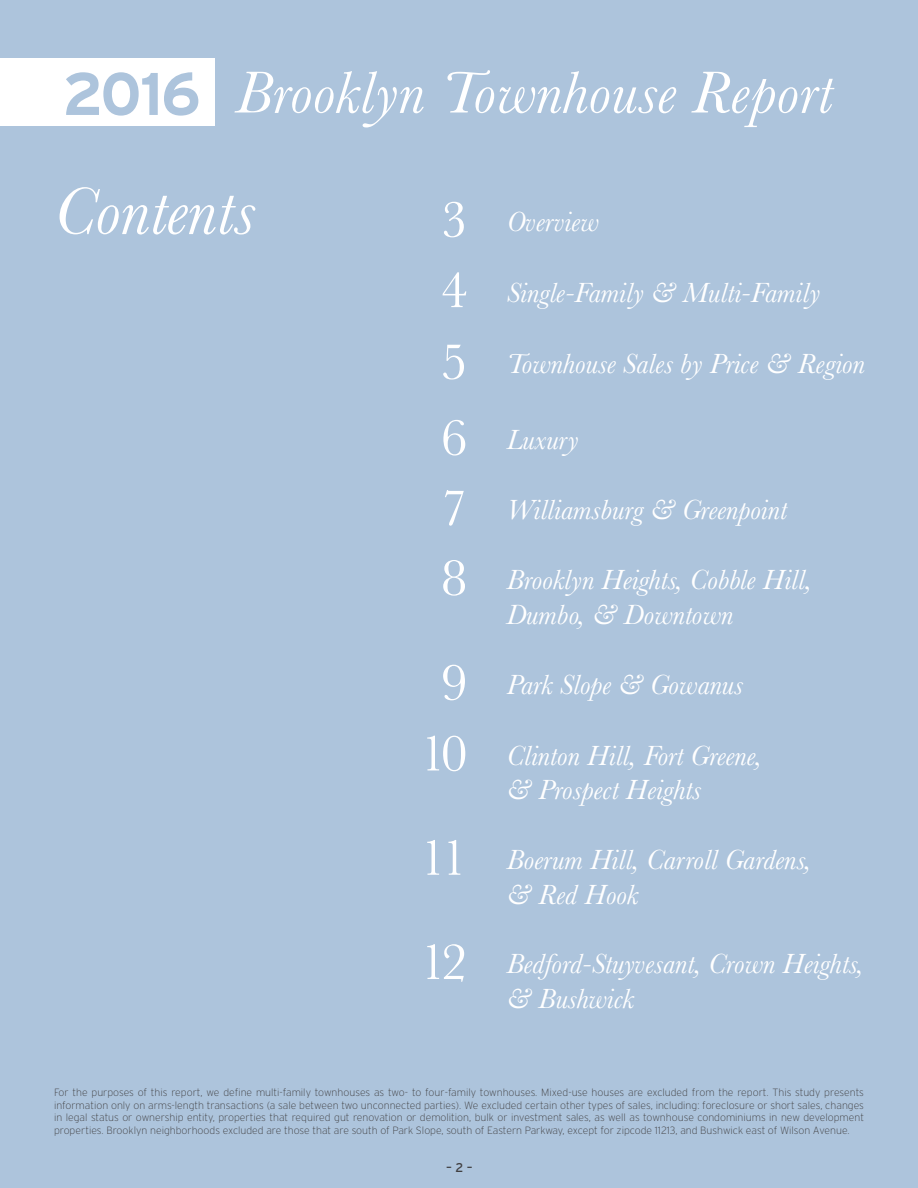
<style>
.page{position:relative;width:918px;height:1188px;background:#adc4dc}
.page>*{position:absolute;margin:0;border:0;box-sizing:border-box;transform-origin:0 0}
.t1{font:italic 69px "Baskerville";color:#fff}
.t2{font:italic 61.5px "Baskerville";letter-spacing:.005em;color:#fff}
.t3{font:53.1px/70.7px "Baskerville";color:#fff}
.t4{font:italic 28.8px/34.5px "Baskerville";color:#fff}
.t5{font:12.75px "Interstate";color:#414042}
.t6{font:200 10.5px/12.6px "Interstate";color:#414042;text-align:justify}
.s1{font-family:"Interstate";font-weight:700;font-style:normal;font-size:60px;color:#adc4dc}
</style>
<div class="page">
<div style="left:0;top:58px;width:214px;height:68px;background:#fff"></div>
<h2 class="t2" style="left:62px;top:52px;width:772px"><span class="s1">2016</span> Brooklyn Townhouse Report</h2>
<h1 class="t1" style="left:54px;top:165px;width:203px">Contents</h1>
<h3 class="t3" style="left:441px;top:185px;width:28px">3<br>4</h3>
<h3 class="t3" style="left:441px;top:327px;width:28px">5</h3>
<h3 class="t3" style="left:441px;top:403px;width:28px;line-height:70.2px">6<br>7</h3>
<h3 class="t3" style="left:441px;top:543px;width:28px">8</h3>
<h3 class="t3" style="left:441px;top:648px;width:28px">9</h3>
<h3 class="t3" style="left:420px;top:702px;width:49px;line-height:104.2px">10<br>11</h3>
<h3 class="t3" style="left:420px;top:927px;width:49px">12</h3>
<h3 class="t4" style="left:507px;top:204px;width:94px">Overview</h3>
<h3 class="t4" style="left:507px;top:275px;width:315px">Single-Family &amp; Multi-Family</h3>
<h3 class="t4" style="left:507px;top:347px;width:360px">Townhouse Sales by Price &amp; Region</h3>
<h3 class="t4" style="left:507px;top:423px;width:73px">Luxury</h3>
<h3 class="t4" style="left:507px;top:493px;width:282px">Williamsburg &amp; Greenpoint</h3>
<h3 class="t4" style="left:507px;top:563px;width:307px">Brooklyn Heights, Cobble Hill,<br>Dumbo, &amp; Downtown</h3>
<h3 class="t4" style="left:507px;top:667px;width:238px">Park Slope &amp; Gowanus</h3>
<h3 class="t4" style="left:507px;top:738px;width:257px">Clinton Hill, Fort Greene, &amp; Prospect Heights</h3>
<h3 class="t4" style="left:507px;top:843px;width:306px">Boerum Hill, Carroll Gardens, &amp; Red Hook</h3>
<h3 class="t4" style="left:507px;top:947px;width:359px">Bedford-Stuyvesant, Crown Heights, &amp; Bushwick</h3>
<p class="t6" style="left:54px;top:1086px;width:812px">For the purposes of this report, we define multi-family townhouses as two- to four-family townhouses. Mixed-use houses are excluded from the report. This study presents information only on arms-length transactions (a sale between two unconnected parties). We excluded certain other types of sales, including: foreclosure or short sales, changes in legal status or ownership entity, properties that required gut renovation or demolition, bulk or investment sales, as well as townhouse condominiums in new development properties. Brooklyn neighborhoods excluded are those that are south of Park Slope, south of Eastern Parkway, except for zipcode 11213, and Bushwick east of Wilson Avenue.</p>
<p class="t5" style="left:446px;top:1160px;width:28px">– 2 –</p>
</div>
